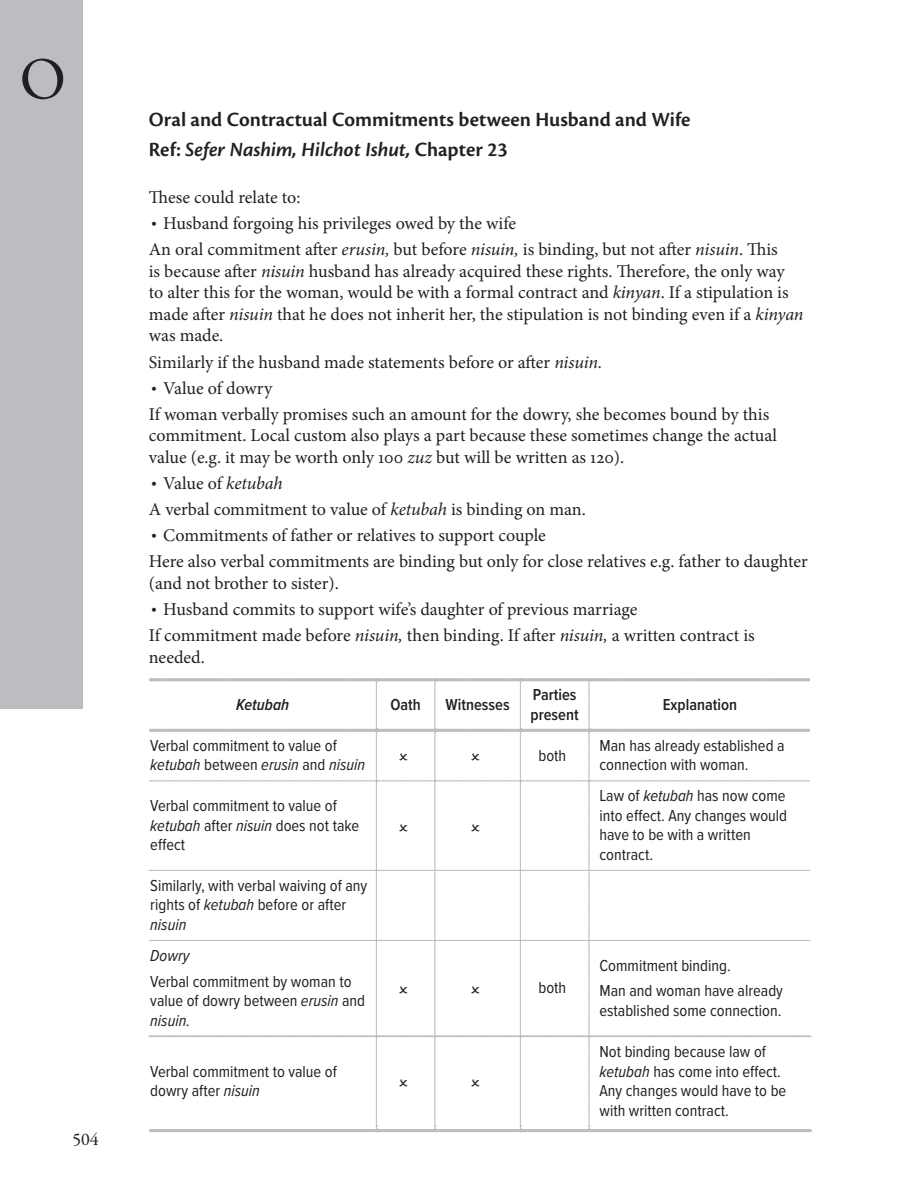
<style>
.page{position:relative;width:918px;height:1188px;background:#fff}
.page>*{position:absolute;margin:0;border:0;box-sizing:border-box;transform-origin:0 0}
.t1{font:60px "Garamond Premr Pro";color:#231f20}
.t2{font:600 21px/29.4px "Cronos Pro";color:#231f20}
.t3{font:18px/26.1px "Minion Pro";letter-spacing:-.005em;color:#231f20}
.t4{font:18px "Garamond Premr Pro";color:#231f20}
.t5{font:16.5px/19.5px "Proxima Nova Cond";color:#231f20}
.t6{font:600 16.5px/19.5px "Proxima Nova Cond";color:#231f20}
.t7{font:italic 600 16.5px "Proxima Nova Cond";color:#231f20}
.s1{font-style:italic}
.s2{font-size:15px}
</style>
<div class="page">
<div style="left:0;top:0;width:83px;height:709px;background:#bcbdc0"></div>
<svg style="left:149px;top:678px;width:663px;height:454px"></svg>
<h1 class="t1" style="left:19px;top:43px;width:48px">O</h1>
<p class="t4" style="left:72px;top:1129px;width:28px">504</p>
<p class="t2" style="left:149px;top:105px;width:543px">Oral and Contractual Commitments between Husband and Wife<br>Ref: <span class="s1">Sefer Nashim, Hilchot Ishut,</span> Chapter 23</p>
<p class="t3" style="left:149px;top:184px;width:153px">These could relate to:</p>
<p class="t3" style="left:149px;top:210px;width:631px"><span class="s2">•</span> Husband forgoing his privileges owed by the wife<br>An oral commitment after <span class="s1">erusin,</span> but before <span class="s1">nisuin,</span> is binding, but not after <span class="s1">nisuin</span>. This</p>
<p class="t3" style="left:149px;top:260px;width:656px;line-height:21.6px">is because after <span class="s1">nisuin</span> husband has already acquired these rights. Therefore, the only way to alter this for the woman, would be with a formal contract and <span class="s1">kinyan</span>. If a stipulation is made after <span class="s1">nisuin</span> that he does not inherit her, the stipulation is not binding even if a <span class="s1">kinyan </span>was made.</p>
<p class="t3" style="left:149px;top:349px;width:455px">Similarly if the husband made statements before or after <span class="s1">nisuin.</span></p>
<p class="t3" style="left:149px;top:375px;width:622px"><span class="s2">•</span> Value of dowry<br>If woman verbally promises such an amount for the dowry, she becomes bound by this</p>
<p class="t3" style="left:149px;top:425px;width:630px;line-height:21.6px">commitment. Local custom also plays a part because these sometimes change the actual value (e.g. it may be worth only 100 <span class="s1">zuz</span> but will be written as 120).</p>
<p class="t3" style="left:149px;top:470px;width:439px"><span class="s2">•</span> Value of <span class="s1">ketubah<br></span>A verbal commitment to value of <span class="s1">ketubah</span> is binding on man.</p>
<p class="t3" style="left:149px;top:523px;width:661px"><span class="s2">•</span> Commitments of father or relatives to support couple<br>Here also verbal commitments are binding but only for close relatives e.g. father to daughter</p>
<p class="t3" style="left:149px;top:570px;width:192px">(and not brother to sister).</p>
<p class="t3" style="left:149px;top:596px;width:607px"><span class="s2">•</span> Husband commits to support wife’s daughter of previous marriage<br>If commitment made before <span class="s1">nisuin,</span> then binding. If after <span class="s1">nisuin,</span> a written contract is</p>
<p class="t3" style="left:149px;top:644px;width:57px">needed.</p>
<p class="t7" style="left:236px;top:692px;width:55px">Ketubah</p>
<p class="t6" style="left:390px;top:694px;width:32px">Oath</p>
<p class="t6" style="left:446px;top:694px;width:66px">Witnesses</p>
<p class="t6" style="left:531px;top:685px;width:50px">Parties present</p>
<p class="t6" style="left:663px;top:694px;width:76px">Explanation</p>
<p class="t5" style="left:150px;top:735px;width:216px">Verbal commitment to value of <span class="s1">ketubah</span> between <span class="s1">erusin</span> and <span class="s1">nisuin</span></p>
<p class="t5" style="left:539px;top:745px;width:29px">both</p>
<p class="t5" style="left:599px;top:735px;width:187px">Man has already established a connection with woman.</p>
<p class="t5" style="left:150px;top:795px;width:210px">Verbal commitment to value of <span class="s1">ketubah</span> after <span class="s1">nisuin</span> does not take effect</p>
<p class="t5" style="left:599px;top:786px;width:189px">Law of <span class="s1">ketubah</span> has now come into effect. Any changes would have to be with a written contract.</p>
<p class="t5" style="left:150px;top:875px;width:218px">Similarly, with verbal waiving of any rights of <span class="s1">ketubah</span> before or after <span class="s1">nisuin</span></p>
<p class="t5" style="left:150px;top:942px;width:203px;line-height:25.5px"><span class="s1">Dowry<br></span>Verbal commitment by woman to</p>
<p class="t5" style="left:150px;top:990px;width:216px">value of dowry between <span class="s1">erusin</span> and <span class="s1">nisuin.</span></p>
<p class="t5" style="left:599px;top:952px;width:185px;line-height:25.5px">Commitment binding.<br>Man and woman have already</p>
<p class="t5" style="left:599px;top:1000px;width:184px">established some connection.</p>
<p class="t5" style="left:539px;top:977px;width:29px">both</p>
<p class="t5" style="left:150px;top:1061px;width:188px">Verbal commitment to value of dowry after <span class="s1">nisuin</span></p>
<p class="t5" style="left:600px;top:1041px;width:188px">Not binding because law of <span class="s1">ketubah</span> has come into effect.<br>Any changes would have to be with written contract.</p>
</div>
